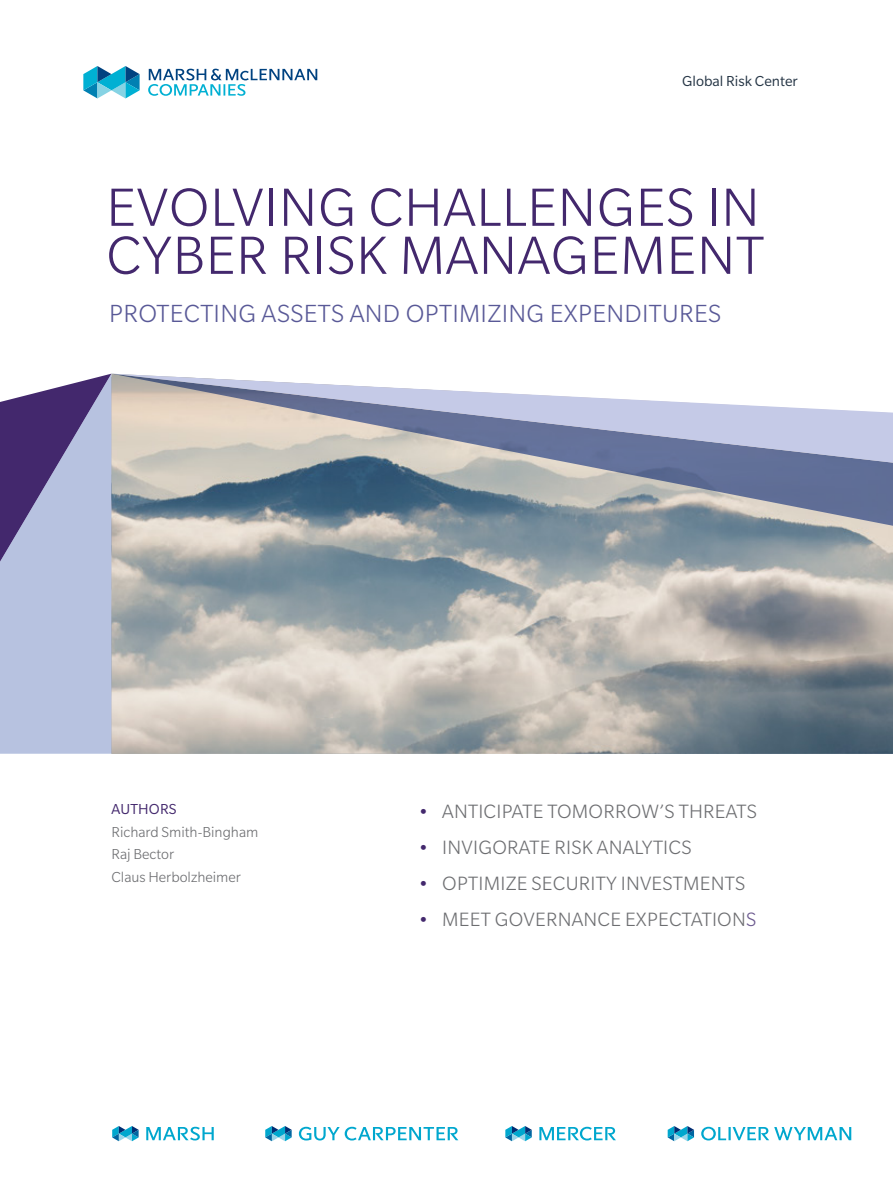
<style>
.page{position:relative;width:893px;height:1188px;background:#fff}
.page>*{position:absolute;margin:0;border:0;box-sizing:border-box;transform-origin:0 0}
.t1{font:300 58.5px/48px "Slate Pro";letter-spacing:.01em;color:#43286d}
.t2{font:300 27px "Slate Pro";letter-spacing:.01em;color:#595997}
.t3{font:300 21px "Slate Pro";letter-spacing:.01em;color:#6d6e71}
.t4{font:300 15.75px/22.5px "Slate Pro";color:#6d6e71}
.t5{font:15.75px "Slate Pro";color:#243444}
.t6{font:15.75px "Slate Pro";letter-spacing:.01em;color:#43286d}
.s1{font-weight:400;color:#43286d}
.s2{color:#6a588e}
</style>
<div class="page">
<img style="left:111px;top:534px;width:782px;height:220px">
<svg style="left:0;top:374px;width:111px;height:380px;background:#a1a3c8"></svg>
<svg style="left:111px;top:463px;width:782px;height:71px;background:#85929f"></svg>
<svg style="left:111px;top:374px;width:782px;height:89px"></svg>
<svg style="left:148px;top:69px;width:169px;height:27px"></svg>
<svg style="left:83px;top:66px;width:57px;height:32px"></svg>
<svg style="left:112px;top:1126px;width:27px;height:15px"></svg>
<svg style="left:146px;top:1127px;width:68px;height:14px"></svg>
<svg style="left:265px;top:1126px;width:27px;height:15px"></svg>
<svg style="left:299px;top:1127px;width:159px;height:14px"></svg>
<svg style="left:505px;top:1126px;width:27px;height:15px"></svg>
<svg style="left:539px;top:1127px;width:77px;height:14px"></svg>
<svg style="left:668px;top:1126px;width:26px;height:15px"></svg>
<svg style="left:701px;top:1127px;width:150px;height:13px"></svg>
<p class="t5" style="left:682px;top:73px;width:117px">Global Risk Center</p>
<h1 class="t1" style="left:106px;top:183px;width:659px">EVOLVING CHALLENGES IN<br>CYBER RISK MANAGEMENT</h1>
<p class="t2" style="left:109px;top:299px;width:614px">PROTECTING ASSETS AND OPTIMIZING EXPENDITURES</p>
<p class="t6" style="left:112px;top:801px;width:67px">AUTHORS</p>
<p class="t4" style="left:112px;top:821px;width:148px">Richard Smith-Bingham<br>Raj Bector<br>Claus Herbolzheimer</p>
<p class="t3" style="left:418px;top:800px;width:340px"><span class="s1">•</span> ANTICIPATE TOMORROW’S THREATS</p>
<p class="t3" style="left:418px;top:836px;width:275px"><span class="s1">•</span> INVIGORATE RISK ANALYTICS</p>
<p class="t3" style="left:418px;top:872px;width:329px"><span class="s1">•</span> OPTIMIZE SECURITY INVESTMENTS</p>
<p class="t3" style="left:418px;top:908px;width:340px"><span class="s1">•</span> MEET GOVERNANCE EXPECTATION<span class="s2">S</span></p>
</div>
